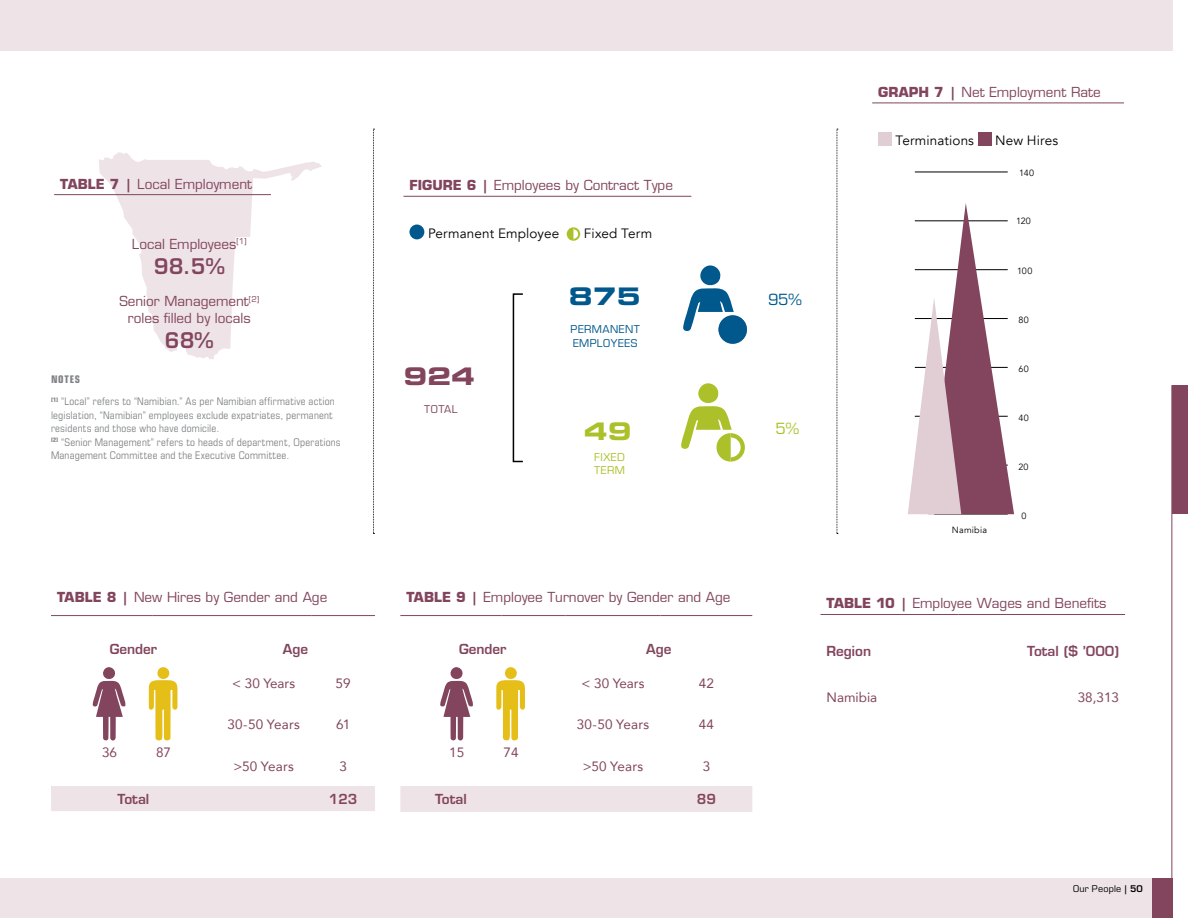
<style>
.page{position:relative;width:1188px;height:918px;background:#fff}
.page>*{position:absolute;margin:0;border:0;box-sizing:border-box;transform-origin:0 0}
.t1{font:24.15px "Eurostile LT Std Bold Ex 2";color:#00588d}
.t2{font:24.15px "Eurostile LT Std Bold Ex 2";color:#82455d}
.t3{font:24.15px "Eurostile LT Std Bold Ex 2";color:#acc02a}
.t4{font:600 21px "Eurostile LT Std";color:#82455d}
.t5{font:15px "Eurostile LT Std";color:#00588d}
.t6{font:15px "Eurostile LT Std";color:#acc02a}
.t7{font:13.5px/16.2px "Eurostile LT Std";color:#82455d;text-align:center}
.t8{font:13.5px "Avenir";color:#82455d}
.t9{font:600 13.5px "Eurostile LT Std";color:#82455d}
.t10{font:13.5px "Avenir";letter-spacing:.01em;color:#000}
.t11{font:condensed 10.5px/13.5px "Eurostile LT Std";letter-spacing:.02em;color:#808285}
.t12{font:10.5px/13.5px "Eurostile LT Std";letter-spacing:.04em;color:#00588d}
.t13{font:10.5px/13.5px "Eurostile LT Std";letter-spacing:.04em;color:#acc02a}
.t14{font:10.5px "Eurostile LT Std";letter-spacing:.05em;color:#82455d}
.t15{font:9px "Avenir";letter-spacing:.02em;color:#000}
.t16{font:9px "Eurostile LT Std";color:#000}
.s1{font-weight:700}
.s2{font-weight:600}
</style>
<div class="page">
<div style="left:0;top:0;width:1172px;height:918px;background:#eee3e7"></div>
<div style="left:0;top:51px;width:1172px;height:827px;background:#fff"></div>
<svg style="left:99px;top:152px;width:223px;height:207px"></svg>
<div style="left:1152px;top:879px;width:20px;height:39px;background:#82455d"></div>
<hr style="left:1172px;top:385px;width:1px;height:533px;background:#82455d">
<div style="left:1172px;top:385px;width:16px;height:128px;background:#82455d"></div>
<hr style="left:403px;top:196px;width:288px;height:1px;background:#82455d">
<div style="left:409px;top:225px;width:15px;height:14px;background:#00588d;border-radius:50%"></div>
<svg style="left:567px;top:227px;width:13px;height:14px"></svg>
<div style="left:513px;top:293px;width:11px;height:169px;border:2px solid #000"></div>
<svg style="left:683px;top:265px;width:64px;height:79px"></svg>
<div style="left:719px;top:315px;width:28px;height:29px;background:#00588d;border-radius:50%"></div>
<svg style="left:681px;top:383px;width:64px;height:79px"></svg>
<div style="left:51px;top:786px;width:324px;height:25px;background:#eee3e7"></div>
<hr style="left:51px;top:615px;width:101px;height:1px;background:#82455d">
<hr style="left:152px;top:615px;width:64px;height:1px;background:#82455d">
<hr style="left:216px;top:615px;width:95px;height:1px;background:#82455d">
<hr style="left:311px;top:615px;width:64px;height:1px;background:#82455d">
<svg style="left:149px;top:667px;width:29px;height:74px"></svg>
<svg style="left:93px;top:667px;width:33px;height:74px"></svg>
<div style="left:400px;top:786px;width:352px;height:26px;background:#eee3e7"></div>
<hr style="left:400px;top:615px;width:102px;height:1px;background:#82455d">
<hr style="left:502px;top:615px;width:63px;height:1px;background:#82455d">
<hr style="left:565px;top:615px;width:96px;height:1px;background:#82455d">
<hr style="left:661px;top:615px;width:91px;height:1px;background:#82455d">
<svg style="left:496px;top:667px;width:29px;height:74px"></svg>
<svg style="left:440px;top:667px;width:33px;height:74px"></svg>
<hr style="left:821px;top:614px;width:137px;height:1px;background:#82455d">
<hr style="left:958px;top:614px;width:167px;height:1px;background:#82455d">
<hr style="left:54px;top:194px;width:217px;height:1px;background:#82455d">
<hr style="left:872px;top:103px;width:252px;height:1px;background:#82455d">
<div style="left:878px;top:132px;width:14px;height:14px;background:#e1cdd4"></div>
<div style="left:978px;top:132px;width:13px;height:14px;background:#82455d"></div>
<hr style="left:915px;top:172px;width:93px;height:1px;background:#000">
<hr style="left:934px;top:514px;width:74px;height:1px;background:#000">
<svg style="left:908px;top:203px;width:106px;height:311px"></svg>
<svg style="left:373px;top:129px;width:1px;height:405px"></svg>
<svg style="left:837px;top:129px;width:1px;height:405px"></svg>
<p class="t7" style="left:60px;top:176px;width:193px"><span class="s1">TABLE 7 |</span> Local Employment</p>
<p class="t7" style="left:132px;top:236px;width:116px">Local Employees<sup>[1]</sup></p>
<h2 class="t4" style="left:154px;top:253px;width:72px">98.5%</h2>
<p class="t7" style="left:119px;top:293px;width:141px">Senior Management<sup>[2] </sup>roles filled by locals</p>
<h2 class="t4" style="left:165px;top:327px;width:50px">68%</h2>
<p class="t11" style="left:51px;top:368px;width:285px;line-height:22px"><span class="s1">NOTES<br></span><sup>[1]</sup> “Local” refers to “Namibian.” As per Namibian affirmative action</p>
<p class="t11" style="left:51px;top:408px;width:291px">legislation, “Namibian” employees exclude expatriates, permanent residents and those who have domicile.<br><sup>[2]</sup> “Senior Management” refers to heads of department, Operations Management Committee and the Executive Committee.</p>
<p class="t7" style="left:57px;top:589px;width:272px"><span class="s1">TABLE 8 |</span> New Hires by Gender and Age</p>
<p class="t9" style="left:110px;top:641px;width:49px">Gender</p>
<p class="t9" style="left:283px;top:641px;width:27px">Age</p>
<p class="t8" style="left:232px;top:672px;width:65px">&lt; 30 Years</p>
<p class="t8" style="left:336px;top:672px;width:17px">59</p>
<p class="t8" style="left:227px;top:713px;width:74px">30-50 Years</p>
<p class="t8" style="left:336px;top:713px;width:16px">61</p>
<p class="t8" style="left:233px;top:756px;width:62px">&gt;50 Years</p>
<p class="t8" style="left:339px;top:756px;width:9px">3</p>
<p class="t9" style="left:118px;top:790px;width:33px">Total</p>
<p class="t9" style="left:329px;top:790px;width:30px">123</p>
<p class="t8" style="left:102px;top:741px;width:17px">36</p>
<p class="t8" style="left:156px;top:741px;width:16px">87</p>
<p class="t7" style="left:409px;top:177px;width:265px"><span class="s1">FIGURE 6 |</span> Employees by Contract Type</p>
<p class="t10" style="left:428px;top:225px;width:133px">Permanent Employee</p>
<p class="t10" style="left:584px;top:225px;width:70px">Fixed Term</p>
<h1 class="t2" style="left:403px;top:359px;width:73px">924</h1>
<p class="t14" style="left:424px;top:403px;width:35px">TOTAL</p>
<h1 class="t1" style="left:569px;top:279px;width:73px">875</h1>
<p class="t12" style="left:571px;top:323px;width:71px">PERMANENT<br>EMPLOYEES</p>
<h1 class="t3" style="left:584px;top:414px;width:49px">49</h1>
<p class="t13" style="left:594px;top:450px;width:32px">FIXED<br>TERM</p>
<p class="t7" style="left:406px;top:589px;width:326px"><span class="s1">TABLE 9 |</span> Employee Turnover by Gender and Age</p>
<p class="t9" style="left:459px;top:641px;width:49px">Gender</p>
<p class="t9" style="left:646px;top:641px;width:27px">Age</p>
<p class="t8" style="left:581px;top:672px;width:65px">&lt; 30 Years</p>
<p class="t8" style="left:699px;top:672px;width:17px">42</p>
<p class="t8" style="left:577px;top:713px;width:74px">30-50 Years</p>
<p class="t8" style="left:699px;top:713px;width:17px">44</p>
<p class="t8" style="left:583px;top:756px;width:62px">&gt;50 Years</p>
<p class="t8" style="left:703px;top:756px;width:9px">3</p>
<p class="t9" style="left:435px;top:791px;width:33px">Total</p>
<p class="t9" style="left:697px;top:791px;width:21px">89</p>
<p class="t8" style="left:449px;top:741px;width:17px">15</p>
<p class="t8" style="left:504px;top:741px;width:17px">74</p>
<h3 class="t5" style="left:768px;top:291px;width:35px">95%</h3>
<h3 class="t6" style="left:776px;top:420px;width:25px">5%</h3>
<p class="t7" style="left:878px;top:84px;width:224px"><span class="s1">GRAPH 7 |</span> Net Employment Rate</p>
<p class="t10" style="left:896px;top:132px;width:80px">Terminations</p>
<p class="t10" style="left:995px;top:132px;width:64px">N ew H ires</p>
<p class="t15" style="left:1019px;top:168px;width:16px">140</p>
<p class="t15" style="left:1016px;top:216px;width:16px">120</p>
<p class="t15" style="left:1017px;top:265px;width:17px">100</p>
<p class="t15" style="left:1018px;top:314px;width:12px">80</p>
<p class="t15" style="left:1018px;top:364px;width:12px">60</p>
<p class="t15" style="left:1018px;top:412px;width:12px">40</p>
<p class="t15" style="left:1018px;top:461px;width:12px">20</p>
<p class="t15" style="left:952px;top:524px;width:37px">Namibia</p>
<p class="t15" style="left:1022px;top:510px;width:7px">0</p>
<p class="t7" style="left:827px;top:596px;width:281px"><span class="s1">TABLE 10 |</span> Employee Wages and Benefits</p>
<p class="t9" style="left:827px;top:642px;width:46px">Region</p>
<p class="t9" style="left:1027px;top:642px;width:93px">Total ($ ’000)</p>
<p class="t8" style="left:827px;top:686px;width:52px">Namibia</p>
<p class="t8" style="left:1078px;top:686px;width:43px">38,313</p>
<p class="t16" style="left:1073px;top:883px;width:71px">Our People <span class="s2">| 50</span></p>
</div>
